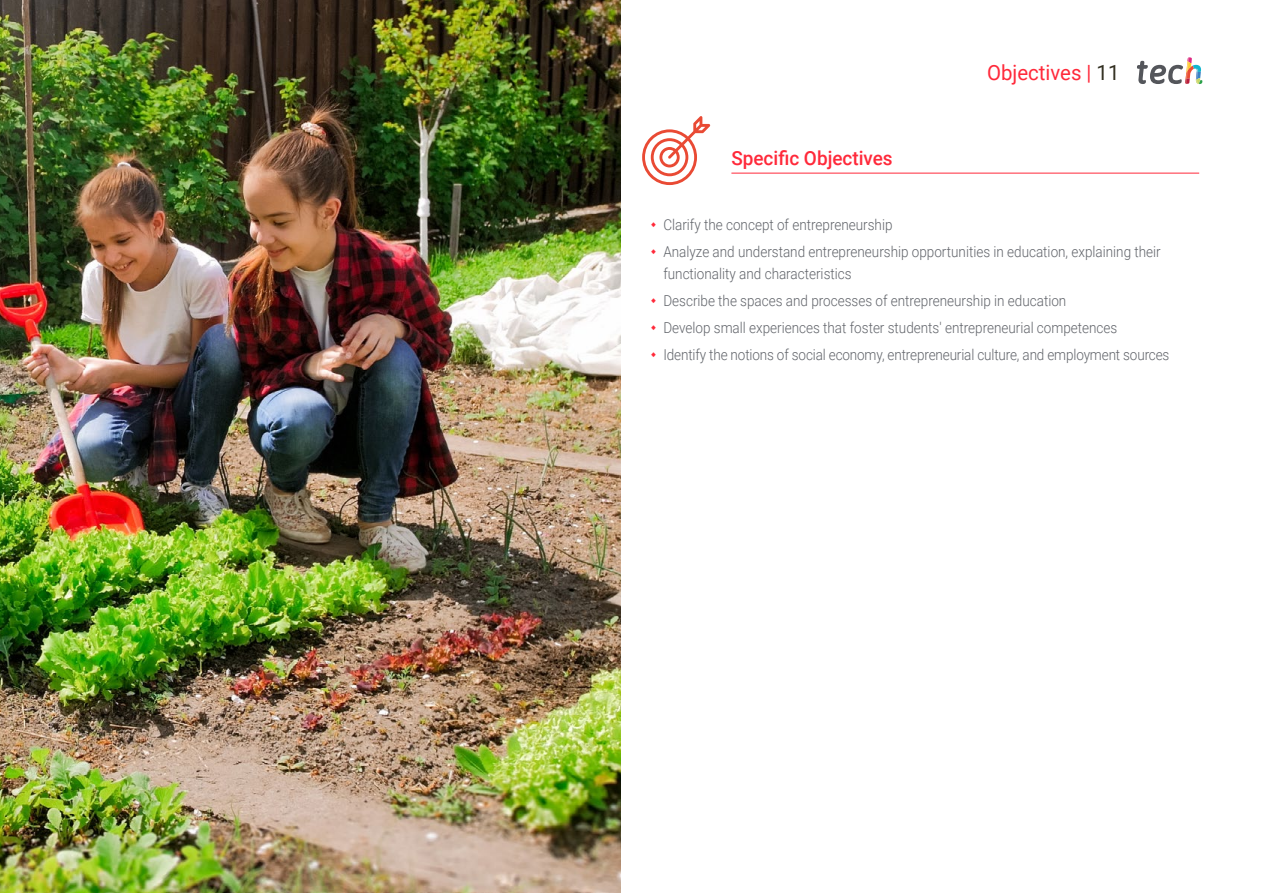
<style>
.page{position:relative;width:1263px;height:893px;background:#fff}
.page>*{position:absolute;margin:0;border:0;box-sizing:border-box;transform-origin:0 0}
.t1{font:21px "Roboto";color:#ff293a}
.t2{font:500 19.5px "Roboto";color:#ff293a}
.t3{font:300 15px/26.7px "Roboto";color:#61646a;scale:.9 1}
.s1{color:#312e20}
</style>
<div class="page">
<hr style="left:731px;top:173px;width:468px;height:1px;background:#ff293a">
<svg style="left:642px;top:116px;width:68px;height:69px"></svg>
<svg style="left:1137px;top:57px;width:65px;height:27px"></svg>
<img style="left:0;top:0;width:621px;height:893px">
<h2 class="t2" style="left:731px;top:144px;width:163px">Specific Objectives</h2>
<h1 class="t1" style="left:987px;top:57px;width:134px">Objectives | <span class="s1">11</span></h1>
<p class="t3" style="left:663px;top:211px;width:554px">Clarify the concept of entrepreneurship<br>Analyze and understand entrepreneurship opportunities in education, explaining their</p>
<p class="t3" style="left:663px;top:260px;width:564px">functionality and characteristics<br>Describe the spaces and processes of entrepreneurship in education<br>Develop small experiences that foster students' entrepreneurial competences<br>Identify the notions of social economy, entrepreneurial culture, and employment sources</p>
</div>
